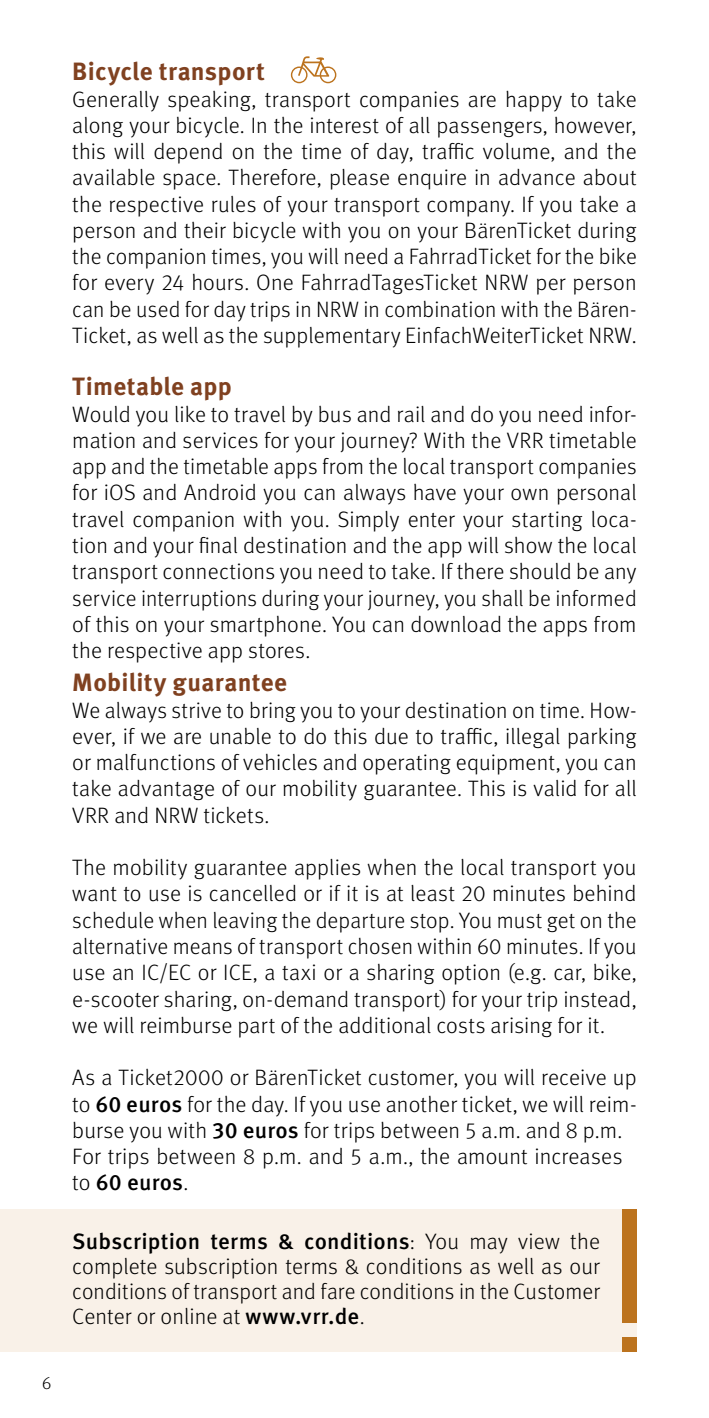
<style>
.page{position:relative;width:709px;height:1418px;background:#fff}
.page>*{position:absolute;margin:0;border:0;box-sizing:border-box;transform-origin:0 0}
.t1{font:700 25px "Meta Pro";letter-spacing:.01em;color:#804120}
.t2{font:300 22.25px/26.2px "Meta Pro";letter-spacing:.005em;color:#000;text-align:justify}
.t3{font:300 17.5px "Meta Pro";color:#000}
.s1{font-weight:500}
</style>
<div class="page">
<svg style="left:291px;top:56px;width:45px;height:27px"></svg>
<div style="left:0;top:1209px;width:636px;height:142px;background:#f9f1e8"></div>
<div style="left:622px;top:1209px;width:14px;height:114px;background:#bc731e"></div>
<div style="left:622px;top:1337px;width:14px;height:14px;background:#bc731e"></div>
<p class="t3" style="left:42px;top:1370px;width:11px">6</p>
<p class="t1" style="left:72px;top:52px;width:194px">Bicycle transport</p>
<p class="t2" style="left:72px;top:85px;width:566px">Generally speaking, transport companies are happy to take along your bicycle. In the interest of all passengers, however, this will depend on the time of day, traffic volume, and the available space. Therefore, please enquire in advance about the respective rules of your transport company. If you take a person and their bicycle with you on your BärenTicket during the companion times, you will need a FahrradTicket for the bike for every 24 hours. One FahrradTagesTicket NRW per person can be used for day trips in NRW in combination with the Bären-Ticket, as well as the supplementary EinfachWeiterTicket NRW.</p>
<p class="t1" style="left:72px;top:367px;width:161px">Timetable app</p>
<p class="t2" style="left:72px;top:400px;width:566px">Would you like to travel by bus and rail and do you need infor&shy;mation and services for your journey? With the VRR timetable app and the timetable apps from the local transport companies for iOS and Android you can always have your own personal travel companion with you. Simply enter your starting loca&shy;tion and your final destination and the app will show the local transport connections you need to take. If there should be any service interruptions during your journey, you shall be informed of this on your smartphone. You can download the apps from the respective app stores.</p>
<p class="t1" style="left:72px;top:663px;width:216px">Mobility guarantee</p>
<p class="t2" style="left:72px;top:695px;width:566px">We always strive to bring you to your destination on time. How&shy;ever, if we are unable to do this due to traffic, illegal parking or malfunctions of vehicles and operating equipment, you can take advantage of our mobility guarantee. This is valid for all VRR and NRW tickets.</p>
<p class="t2" style="left:72px;top:853px;width:566px">The mobility guarantee applies when the local transport you want to use is cancelled or if it is at least 20 minutes behind schedule when leaving the departure stop. You must get on the alternative means of transport chosen within 60 minutes. If you use an IC/EC or ICE, a taxi or a sharing option (e.g. car, bike, e-scooter sharing, on-demand transport) for your trip instead, we will reimburse part of the additional costs arising for it.</p>
<p class="t2" style="left:72px;top:1063px;width:566px;text-align:left">As a Ticket2000 or BärenTicket customer, you will receive up to <span class="s1">60 euros</span> for the day. If you use another ticket, we will reim&shy;burse you with <span class="s1">30 euros</span> for trips between 5 a.m. and 8 p.m.<br>For trips between 8 p.m. and 5 a.m., the amount increases to <span class="s1">60 euros</span>.</p>
<p class="t2" style="left:72px;top:1228px;width:529px;line-height:25px"><span class="s1">Subscription terms &amp; conditions</span>: You may view the complete subscription terms &amp; conditions as well as our conditions of transport and fare conditions in the Customer Center or online at <span class="s1">www.vrr.de</span>.</p>
</div>
